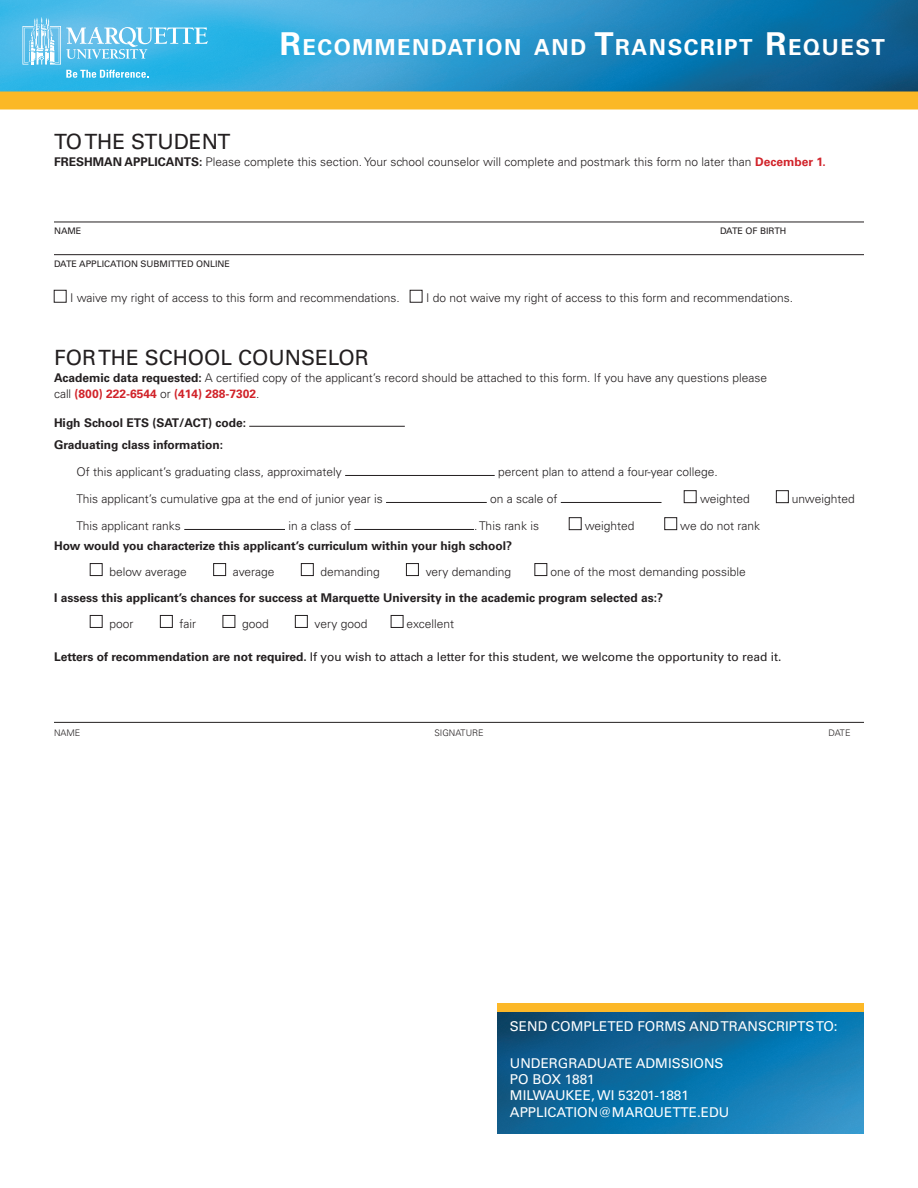
<style>
.page{position:relative;width:918px;height:1188px;background:#fff}
.page>*{position:absolute;margin:0;border:0;box-sizing:border-box;transform-origin:0 0}
.t1{font:700 22.05px "Univers LT Std";letter-spacing:.07em;color:#fff}
.t2{font:21px "Univers LT Std";color:#231f20}
.t3{font:13.5px/16.2px "Univers LT Std";color:#fff}
.t4{font:300 12px/16.5px "Univers LT Std";color:#231f20}
.t5{font:700 12px/22.2px "Univers LT Std";color:#231f20}
.t6{font:12px "Univers LT Std";color:#231f20}
.t7{font:9px "Univers LT Std";color:#231f20}
.t8{font:300 9px "Univers LT Std";color:#231f20}
.s1{font-size:31.5px}
.s2{font-weight:700}
.s3{font-weight:700;color:#d1232a}
</style>
<div class="page">
<hr style="left:54px;top:222px;width:810px;height:1px;background:#231f20">
<hr style="left:54px;top:254px;width:810px;height:1px;background:#231f20">
<div style="left:54px;top:290px;width:12px;height:12px;border:1px solid #231f20"></div>
<div style="left:410px;top:290px;width:12px;height:12px;border:1px solid #231f20"></div>
<hr style="left:249px;top:426px;width:156px;height:1px;background:#231f20">
<hr style="left:345px;top:475px;width:150px;height:1px;background:#231f20">
<hr style="left:386px;top:502px;width:101px;height:1px;background:#231f20">
<hr style="left:561px;top:502px;width:101px;height:1px;background:#231f20">
<div style="left:684px;top:490px;width:12px;height:13px;border:1px solid #231f20"></div>
<div style="left:776px;top:490px;width:13px;height:13px;border:1px solid #231f20"></div>
<hr style="left:184px;top:529px;width:101px;height:1px;background:#231f20">
<hr style="left:354px;top:529px;width:120px;height:1px;background:#231f20">
<div style="left:569px;top:517px;width:12px;height:13px;border:1px solid #231f20"></div>
<div style="left:665px;top:517px;width:12px;height:13px;border:1px solid #231f20"></div>
<div style="left:90px;top:563px;width:12px;height:13px;border:1px solid #231f20"></div>
<div style="left:213px;top:563px;width:13px;height:13px;border:1px solid #231f20"></div>
<div style="left:301px;top:563px;width:13px;height:13px;border:1px solid #231f20"></div>
<div style="left:406px;top:563px;width:13px;height:13px;border:1px solid #231f20"></div>
<div style="left:535px;top:563px;width:12px;height:13px;border:1px solid #231f20"></div>
<div style="left:90px;top:615px;width:12px;height:13px;border:1px solid #231f20"></div>
<div style="left:160px;top:615px;width:13px;height:13px;border:1px solid #231f20"></div>
<div style="left:223px;top:615px;width:12px;height:13px;border:1px solid #231f20"></div>
<div style="left:295px;top:615px;width:13px;height:13px;border:1px solid #231f20"></div>
<div style="left:391px;top:615px;width:12px;height:13px;border:1px solid #231f20"></div>
<hr style="left:54px;top:722px;width:810px;height:1px;background:#231f20">
<img style="left:0;top:0;width:918px;height:92px">
<div style="left:0;top:92px;width:918px;height:18px;background:#fbb826"></div>
<svg style="left:22px;top:17px;width:186px;height:61px;background:#64c4eb"></svg>
<hr style="left:66px;top:64px;width:142px;height:1px;background:#fff">
<div style="left:497px;top:1004px;width:367px;height:130px;background:#fcb828"></div>
<img style="left:497px;top:1012px;width:367px;height:122px">
<h1 class="t1" style="left:280px;top:34px;width:607px"><span class="s1">R</span>ECOMMENDATION AND <span class="s1">T</span>RANSCRIPT <span class="s1">R</span>EQUEST</h1>
<h2 class="t2" style="left:54px;top:129px;width:178px">TO THE STUDENT</h2>
<p class="t4" style="left:54px;top:153px;width:773px"><span class="s2">FRESHMAN APPLICANTS:</span> Please complete this section. Your school counselor will complete and postmark this form no later than <span class="s3">December 1.</span></p>
<p class="t7" style="left:54px;top:226px;width:29px">NAME</p>
<p class="t7" style="left:720px;top:226px;width:68px">DATE OF BIRTH</p>
<p class="t7" style="left:54px;top:259px;width:178px">DATE APPLICATION SUBMITTED ONLINE</p>
<p class="t4" style="left:70px;top:290px;width:331px">I waive my right of access to this form and recommendations.</p>
<p class="t4" style="left:426px;top:290px;width:369px">I do not waive my right of access to this form and recommendations.</p>
<h2 class="t2" style="left:54px;top:346px;width:59px">FOR THE</h2>
<h2 class="t2" style="left:145px;top:346px;width:123px">SCHOOL COUNSELOR</h2>
<p class="t4" style="left:54px;top:369px;width:715px"><span class="s2">Academic data requested:</span> A certified copy of the applicant’s record should be attached to this form. If you have any questions please call <span class="s3">(800) 222-6544</span> or <span class="s3">(414) 288-7302</span>.</p>
<p class="t5" style="left:54px;top:411px;width:194px">High School ETS (SAT/ACT) code:<br>Graduating class information:</p>
<p class="t4" style="left:76px;top:463px;width:267px">Of this applicant’s graduating class, approximately</p>
<p class="t4" style="left:498px;top:463px;width:221px">percent plan to attend a four-year college.</p>
<p class="t4" style="left:76px;top:490px;width:308px">This applicant’s cumulative gpa at the end of junior year is</p>
<p class="t4" style="left:490px;top:490px;width:69px">on a scale of</p>
<p class="t4" style="left:700px;top:490px;width:51px">weighted</p>
<p class="t4" style="left:792px;top:490px;width:64px">unweighted</p>
<p class="t4" style="left:77px;top:517px;width:106px">This applicant ranks</p>
<p class="t4" style="left:288px;top:517px;width:64px">in a class of</p>
<p class="t4" style="left:474px;top:517px;width:67px">. This rank is</p>
<p class="t4" style="left:585px;top:517px;width:51px">weighted</p>
<p class="t4" style="left:680px;top:517px;width:81px">we do not rank</p>
<p class="t5" style="left:54px;top:535px;width:460px">How would you characterize this applicant’s curriculum within your high school?</p>
<p class="t4" style="left:109px;top:563px;width:79px">below average</p>
<p class="t4" style="left:233px;top:563px;width:43px">average</p>
<p class="t4" style="left:321px;top:563px;width:61px">demanding</p>
<p class="t4" style="left:426px;top:563px;width:87px">very demanding</p>
<p class="t4" style="left:550px;top:563px;width:197px">one of the most demanding possible</p>
<p class="t5" style="left:54px;top:587px;width:611px">I assess this applicant’s chances for success at Marquette University in the academic program selected as:?</p>
<p class="t4" style="left:109px;top:615px;width:26px">poor</p>
<p class="t4" style="left:180px;top:615px;width:18px">fair</p>
<p class="t4" style="left:242px;top:615px;width:28px">good</p>
<p class="t4" style="left:315px;top:615px;width:54px">very good</p>
<p class="t4" style="left:407px;top:615px;width:49px">excellent</p>
<p class="t6" style="left:54px;top:650px;width:729px"><span class="s2">Letters of recommendation are not required.</span> IF YOU WISH TO ATTACH A LETTER FOR THIS STUDENT, WE WELCOME THE OPPORTUNITY TO READ IT.</p>
<p class="t8" style="left:54px;top:728px;width:28px">NAME</p>
<p class="t8" style="left:434px;top:728px;width:51px">SIGNATURE</p>
<p class="t8" style="left:829px;top:728px;width:23px">DATE</p>
<p class="t3" style="left:510px;top:1018px;width:19px">SEND</p>
<p class="t3" style="left:551px;top:1018px;width:11px">COMPLETED</p>
<p class="t3" style="left:637px;top:1018px;width:11px">FORMS</p>
<p class="t3" style="left:689px;top:1018px;width:11px">AND</p>
<p class="t3" style="left:721px;top:1018px;width:10px">TRANSCRIPTS</p>
<p class="t3" style="left:816px;top:1018px;width:23px">TO :</p>
<p class="t3" style="left:510px;top:1055px;width:21px">UNDER</p>
<p class="t3" style="left:558px;top:1055px;width:21px">GRADUATE</p>
<p class="t3" style="left:636px;top:1055px;width:20px">ADMISSIONS</p>
<p class="t3" style="left:510px;top:1071px;width:180px">PO BOX 1881<br>MILWAU KEE, WI 53201-1881<br>APPLICATION</p>
<p class="t3" style="left:598px;top:1104px;width:25px">@MAR</p>
<p class="t3" style="left:643px;top:1104px;width:20px">QUETTE</p>
<p class="t3" style="left:697px;top:1104px;width:14px">.EDU</p>
</div>
